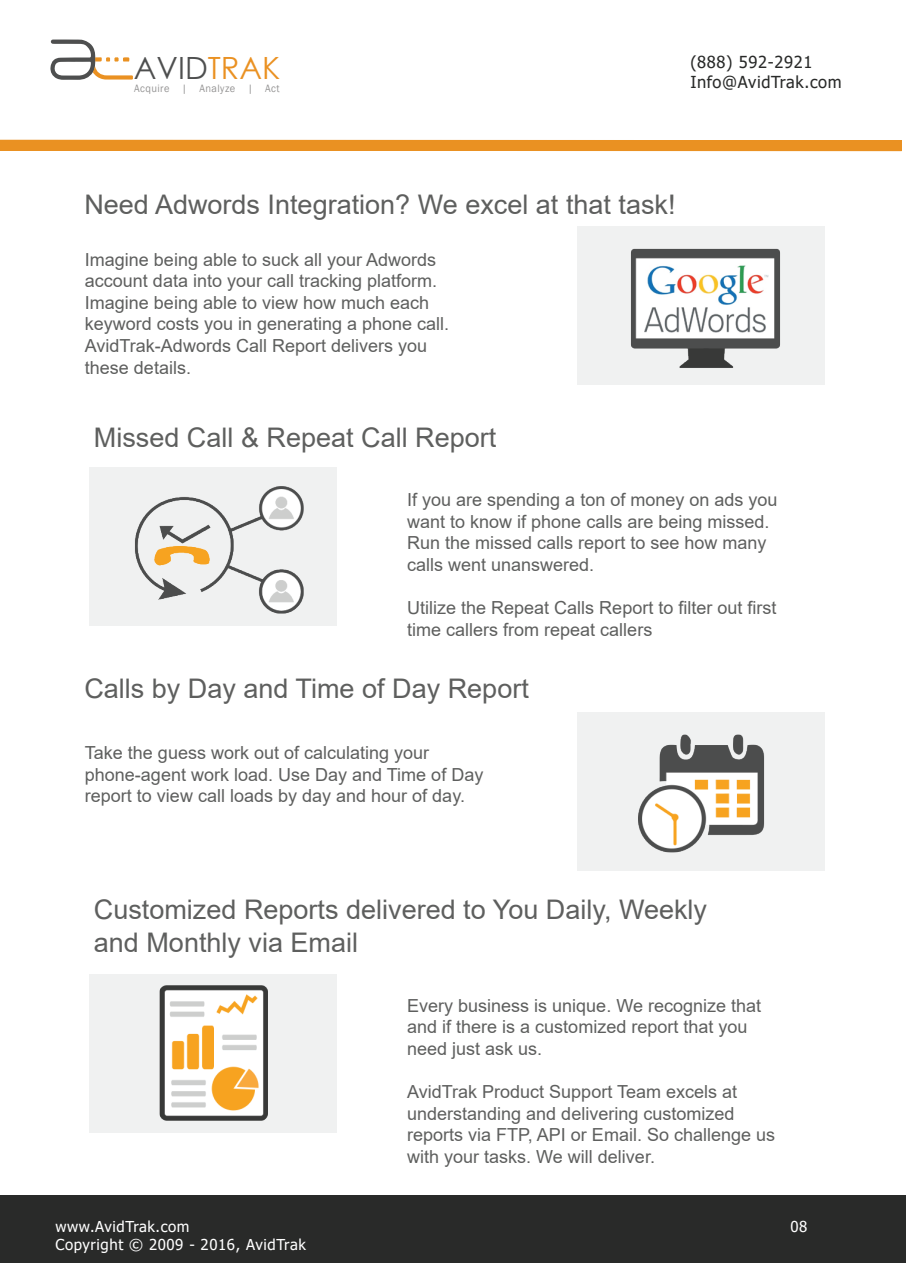
<style>
.page{position:relative;width:906px;height:1263px;background:#fff}
.page>*{position:absolute;margin:0;border:0;box-sizing:border-box;transform-origin:0 0}
.t1{font:30.6px "Century Gothic";color:#4e4f4f}
.t2{font:27px/32.4px "Arial";color:#5e5f5e}
.t3{font:18px/21.6px "Arial";color:#5e5f5e}
.t4{font:16.5px/19.8px "Tahoma";letter-spacing:.04em;color:#292a29}
.t5{font:15px "Tahoma";letter-spacing:.04em;color:#fff}
.t6{font:10.95px "Franklin Gothic";letter-spacing:.04em;color:#959494;scale:.95 1}
.s1{color:#ea9122}
</style>
<div class="page">
<svg style="left:50px;top:39px;width:83px;height:41px"></svg>
<div style="left:0;top:1195px;width:905px;height:68px;background:#292a29"></div>
<div style="left:0;top:140px;width:901px;height:11px;background:#ea9122"></div>
<div style="left:89px;top:467px;width:248px;height:158px;background:#f0f1f1"></div>
<div style="left:576px;top:227px;width:248px;height:158px;background:#f0f1f1"></div>
<div style="left:576px;top:713px;width:248px;height:158px;background:#f0f1f1"></div>
<div style="left:89px;top:974px;width:248px;height:158px;background:#f0f1f1"></div>
<img style="left:631px;top:248px;width:149px;height:120px">
<img style="left:135px;top:486px;width:169px;height:128px">
<img style="left:159px;top:985px;width:109px;height:136px">
<img style="left:638px;top:734px;width:127px;height:119px">
<h1 class="t1" style="left:134px;top:47px;width:148px">AVID<span class="s1">TRAK</span></h1>
<p class="t6" style="left:134px;top:81px;width:155px">Acquire | Analyze | Act</p>
<p class="t4" style="left:690px;top:53px;width:153px">(888) 592-2921<br>Info@AvidTrak.com</p>
<h2 class="t2" style="left:84px;top:188px;width:592px">Need Adwords Integration? We excel at that task!</h2>
<p class="t3" style="left:85px;top:248px;width:366px">Imagine being able to suck all your Adwords account data into your call tracking platform.<br>Imagine being able to view how much each keyword costs you in generating a phone call.<br>AvidTrak-Adwords Call Report delivers you these details.</p>
<h2 class="t2" style="left:94px;top:421px;width:404px">Missed Call &amp; Repeat Call Report</h2>
<p class="t3" style="left:407px;top:489px;width:372px">If you are spending a ton of money on ads you want to know if phone calls are being missed.<br>Run the missed calls report to see how many calls went unanswered.</p>
<p class="t3" style="left:407px;top:597px;width:371px">Utilize the Repeat Calls Report to filter out first time callers from repeat callers</p>
<h2 class="t2" style="left:84px;top:672px;width:446px">Calls by Day and Time of Day Report</h2>
<p class="t3" style="left:85px;top:742px;width:400px">Take the guess work out of calculating your phone-agent work load. Use Day and Time of Day report to view call loads by day and hour of day.</p>
<h2 class="t2" style="left:94px;top:893px;width:614px">Customized Reports delivered to You Daily, Weekly and Monthly via Email</h2>
<p class="t3" style="left:407px;top:994px;width:355px">Every business is unique. We recognize that and if there is a customized report that you need just ask us.</p>
<p class="t3" style="left:407px;top:1081px;width:369px">AvidTrak Product Support Team excels at understanding and delivering customized reports via FTP, API or Email. So challenge us with your tasks. We will deliver.</p>
<p class="t5" style="left:55px;top:1216px;width:136px">www.AvidTrak.com</p>
<p class="t5" style="left:790px;top:1216px;width:18px">08</p>
<p class="t5" style="left:55px;top:1234px;width:252px">Copyright © 2009 - 2016, AvidTrak</p>
</div>
